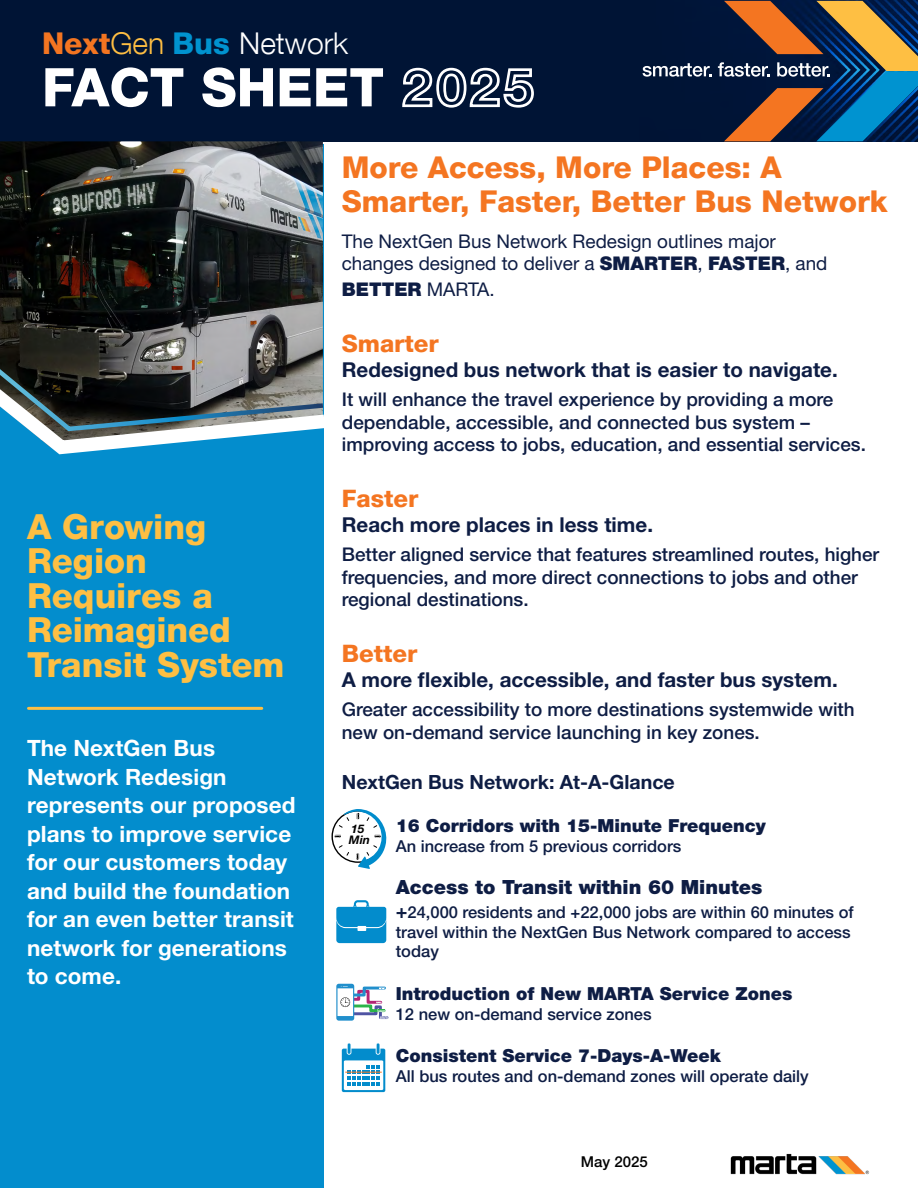
<style>
.page{position:relative;width:918px;height:1188px;background:#fff}
.page>*{position:absolute;margin:0;border:0;box-sizing:border-box;transform-origin:0 0}
.t1{font:800 53.4px "Helvetica Neue LT Com";color:#fff}
.t2{font:800 34.5px/34.5px "Helvetica Neue LT Com";color:#febf43}
.t3{font:800 30px/34.5px "Helvetica Neue LT Com";color:#f47521}
.t4{font:300 30px "Helvetica Neue LT Com";color:#fff}
.t5{font:800 24px "Helvetica Neue LT Com";color:#f47521}
.t6{font:700 22.5px/28.5px "Helvetica Neue LT Std";letter-spacing:.005em;color:#fff}
.t7{font:700 20.55px "Helvetica Neue LT Std";color:#0e1d44}
.t8{font:900 19.65px "Helvetica Neue LT Std";color:#0e1d44}
.t9{font:700 19.65px "Helvetica Neue LT Std";color:#0e1d44}
.t10{font:500 18.9px/22.6px "Helvetica Neue LT Std";color:#0e1d44}
.t11{font:18.9px/22.6px "Helvetica Neue LT Std";color:#0e1d44}
.t12{font:900 18.9px "Helvetica Neue LT Std";color:#0e1d44}
.t13{font:900 18px "Helvetica Neue LT Std";color:#0e1d44}
.t14{font:500 16.5px/19.8px "Helvetica Neue LT Std";color:#0e1d44}
.t15{font:500 15px "Helvetica Neue LT Std";color:#000101}
.t16{font:italic 700 11.85px/11.2px "Helvetica Neue LT Std";color:#000}
.s1{font-weight:800;color:#f37521}
.s2{color:#febe43}
.s3{font-weight:800;color:#0093d0}
.s4{font-family:"Helvetica Neue LT Std Bd Ou";font-weight:400}
.s5{font-weight:900}
.s6{font-weight:400}
.s7{font-weight:700;font-size:19.65px}
</style>
<div class="page">
<div style="left:0;top:0;width:766px;height:141px;background:#001435"></div>
<div style="left:0;top:145px;width:323px;height:1043px;background:#038dcd"></div>
<img style="left:0;top:141px;width:323px;height:208px">
<svg style="left:643px;top:63px;width:69px;height:14px"></svg>
<svg style="left:718px;top:1px;width:200px;height:140px"></svg>
<svg style="left:0;top:349px;width:324px;height:112px"></svg>
<hr style="left:28px;top:707px;width:234px;height:3px;background:#febf43">
<img style="left:730px;top:1153px;width:140px;height:22px">
<svg style="left:336px;top:900px;width:50px;height:43px;background:#31a1d5"></svg>
<svg style="left:335px;top:809px;width:52px;height:60px"></svg>
<svg style="left:336px;top:984px;width:18px;height:37px"></svg>
<div style="left:338px;top:988px;width:15px;height:28px;background:#fff"></div>
<svg style="left:340px;top:985px;width:49px;height:36px"></svg>
<svg style="left:342px;top:1049px;width:43px;height:43px"></svg>
<div style="left:344px;top:1060px;width:39px;height:30px;background:#fff"></div>
<svg style="left:347px;top:1043px;width:4px;height:12px"></svg>
<svg style="left:376px;top:1043px;width:4px;height:12px"></svg>
<svg style="left:347px;top:1065px;width:33px;height:20px"></svg>
<hr style="left:345px;top:1072px;width:37px;height:1px;background:#f47521">
<h3 class="t4" style="left:42px;top:25px;width:308px"><span class="s1">Next</span><span class="s2">Gen</span> <span class="s3">Bus</span> Network</h3>
<h1 class="t1" style="left:42px;top:56px;width:495px">FACT SHEET <span class="s4">2025</span></h1>
<h2 class="t2" style="left:27px;top:509px;width:259px">A Growing<br>Region<br>Requires a<br>Reimagined<br>Transit System</h2>
<p class="t6" style="left:27px;top:733px;width:270px">The NextGen Bus<br>Network Redesign represents our proposed plans to improve service for our customers today and build the foundation for an even better transit network for generations to come.</p>
<h3 class="t3" style="left:342px;top:150px;width:547px">More Access, More Places: A<br>Smarter, Faster, Better Bus Network</h3>
<p class="t11" style="left:342px;top:229px;width:487px">The NextGen Bus Network Redesign outlines major changes designed to deliver a <span class="s5">SMARTER</span>, <span class="s5">FASTER</span>, and</p>
<p class="t12" style="left:342px;top:278px;width:154px">BETTER <span class="s6">MARTA.</span></p>
<p class="t5" style="left:342px;top:329px;width:98px">Smarter</p>
<p class="t7" style="left:342px;top:357px;width:497px">Redesigned bus network that is easier to navigate.</p>
<p class="t10" style="left:342px;top:388px;width:526px">It will enhance the travel experience by providing a more dependable, accessible, and connected bus system – improving access to jobs, education, and essential services.</p>
<p class="t5" style="left:342px;top:484px;width:78px">Faster</p>
<p class="t7" style="left:342px;top:512px;width:313px">Reach more places in less time.</p>
<p class="t10" style="left:342px;top:543px;width:539px">Better aligned service that features streamlined routes, higher frequencies, and more direct connections to jobs and other regional destinations.</p>
<p class="t5" style="left:342px;top:639px;width:77px">Better</p>
<p class="t7" style="left:342px;top:667px;width:497px">A more flexible, accessible, and faster bus system.</p>
<p class="t10" style="left:342px;top:698px;width:514px">Greater accessibility to more destinations systemwide with new on-demand service launching in key zones.</p>
<p class="t9" style="left:342px;top:770px;width:335px">NextGen Bus Network: At-A-Glance</p>
<p class="t13" style="left:396px;top:815px;width:372px">16 Corridors with 15-Minute Frequency</p>
<p class="t14" style="left:396px;top:836px;width:287px">An increase from 5 previous corridors</p>
<p class="t8" style="left:396px;top:876px;width:368px">Access to Transit within 60 Minutes</p>
<p class="t14" style="left:396px;top:902px;width:459px"><span class="s7">+</span>24,000 residents and +22,000 jobs are within 60 minutes of travel within the NextGen Bus Network compared to access today</p>
<p class="t13" style="left:396px;top:983px;width:398px">Introduction of New MARTA Service Zones</p>
<p class="t14" style="left:396px;top:1004px;width:257px">12 new on-demand service zones</p>
<p class="t13" style="left:396px;top:1045px;width:326px">Consistent Service 7-Days-A-Week</p>
<p class="t14" style="left:396px;top:1066px;width:414px">All bus routes and on-demand zones will operate daily</p>
<p class="t16" style="left:349px;top:823px;width:23px">15<br>Min</p>
<p class="t15" style="left:581px;top:1153px;width:68px">May 2025</p>
</div>
